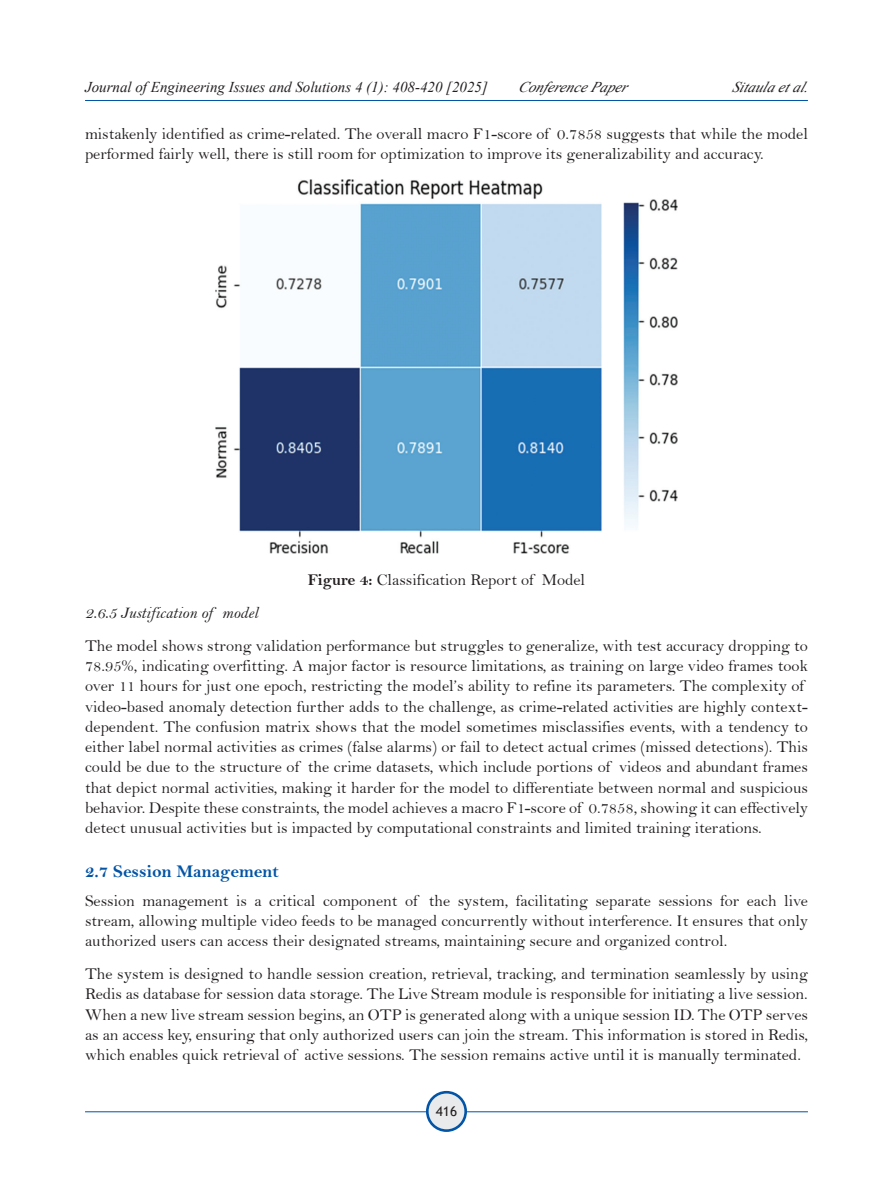
<style>
.page{position:relative;width:893px;height:1191px;background:#fff}
.page>*{position:absolute;margin:0;border:0;box-sizing:border-box;transform-origin:0 0}
.t1{font:18px "Bell MT Bold";color:#0154a6}
.t2{font:16.5px/20.2px "Bell";color:#231f20}
.t3{font:16.5px "Bell MT Italic";color:#231f20}
.t4{font:italic 15px "Times New Roman";color:#231f20}
.t5{font:13.5px "Trebuchet MS";color:#231f20}
.s1{font-family:"Bell MT Bold"}
</style>
<div class="page">
<hr style="left:85px;top:1111px;width:723px;height:1px;background:#0154a6">
<div style="left:427px;top:1092px;width:39px;height:38px;background:#e9eaeb;border-radius:50%"></div>
<div style="left:426px;top:1091px;width:41px;height:41px;border:3px solid #0154a6;border-radius:50%"></div>
<hr style="left:85px;top:100px;width:723px;height:1px;background:#0154a6">
<img style="left:216px;top:180px;width:461px;height:373px">
<p class="t4" style="left:85px;top:76px;width:404px">Journal of Engineering Issues and Solutions 4 (1): 408-420 [2025]</p>
<p class="t4" style="left:518px;top:76px;width:116px">ConferencePaper</p>
<p class="t4" style="left:732px;top:76px;width:83px">Sitaulaetal.</p>
<p class="t2" style="left:85px;top:123px;width:724px">mistakenly identified as crime-related. The overall macro F1-score of 0.7858 suggests that while the model performed fairly well, there is still room for optimization to improve its generalizability and accuracy.</p>
<p class="t2" style="left:308px;top:569px;width:279px"><span class="s1">Figure 4:</span> Classification Report of Model</p>
<p class="t3" style="left:85px;top:603px;width:175px">2.6.5 Justification of model</p>
<p class="t2" style="left:85px;top:635px;width:724px">The model shows strong validation performance but struggles to generalize, with test accuracy dropping to 78.95%, indicating overfitting. A major factor is resource limitations, as training on large video frames took over 11 hours for just one epoch, restricting the model’s ability to refine its parameters. The complexity of video-based anomaly detection further adds to the challenge, as crime-related activities are highly context&shy;dependent. The confusion matrix shows that the model sometimes misclassifies events, with a tendency to either label normal activities as crimes (false alarms) or fail to detect actual crimes (missed detections). This could be due to the structure of the crime datasets, which include portions of videos and abundant frames that depict normal activities, making it harder for the model to differentiate between normal and suspicious behavior. Despite these constraints, the model achieves a macro F1-score of 0.7858, showing it can effectively detect unusual activities but is impacted by computational constraints and limited training iterations.</p>
<p class="t1" style="left:85px;top:860px;width:196px">2.7 Session Management</p>
<p class="t2" style="left:85px;top:890px;width:724px;text-align:justify">Session management is a critical component of the system, facilitating separate sessions for each live stream, allowing multiple video feeds to be managed concurrently without interference. It ensures that only authorized users can access their designated streams, maintaining secure and organized control.</p>
<p class="t2" style="left:85px;top:963px;width:724px;text-align:justify">The system is designed to handle session creation, retrieval, tracking, and termination seamlessly by using Redis as database for session data storage. The Live Stream module is responsible for initiating a live session.<br>When a new live stream session begins, an OTP is generated along with a unique session ID. The OTP serves as an access key, ensuring that only authorized users can join the stream. This information is stored in Redis, which enables quick retrieval of active sessions. The session remains active until it is manually terminated.</p>
<p class="t5" style="left:436px;top:1103px;width:23px">416</p>
</div>
